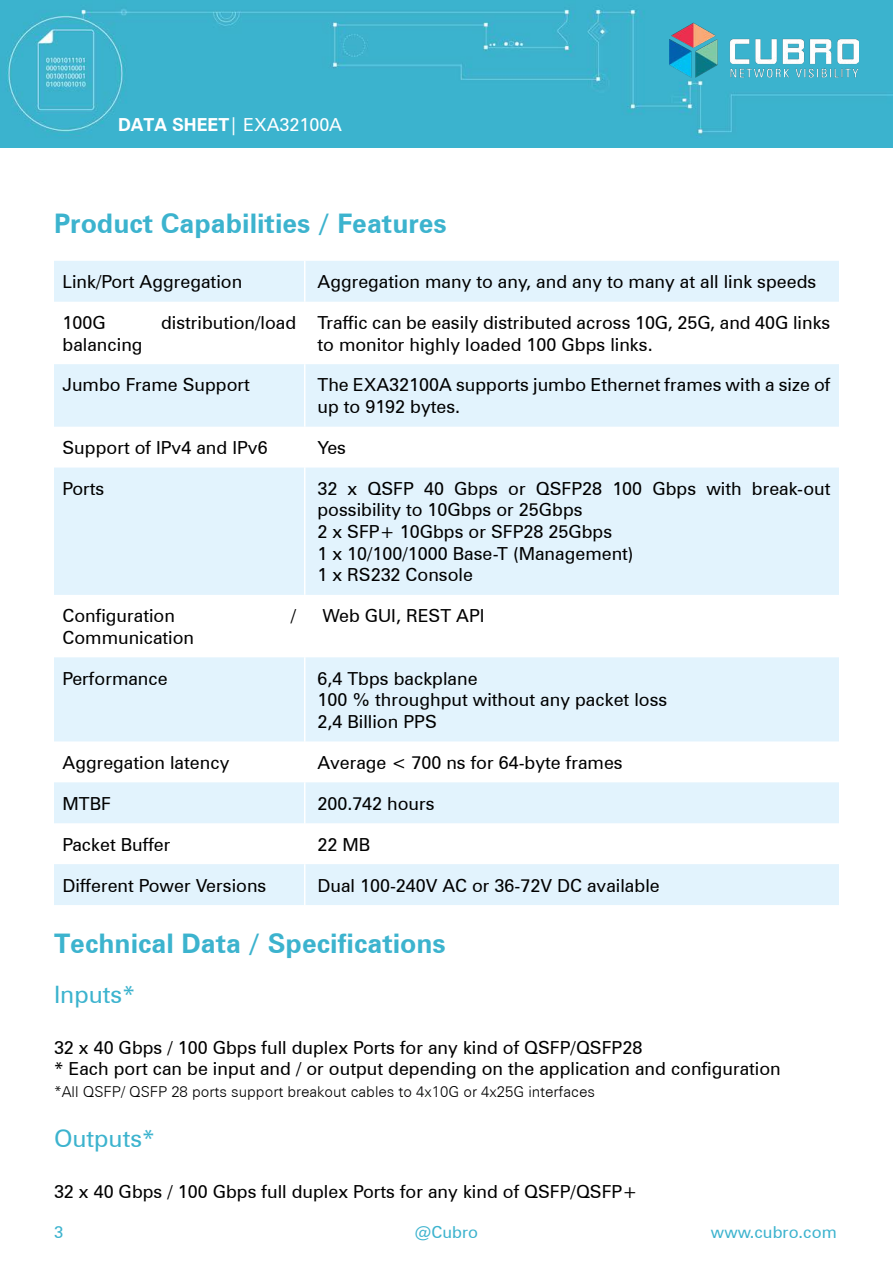
<style>
.page{position:relative;width:893px;height:1263px;background:#fff}
.page>*{position:absolute;margin:0;border:0;box-sizing:border-box;transform-origin:0 0}
.t1{font:700 27px "Zurich BT";color:#3cb3ce}
.t2{font:24px "Zurich BT";color:#3cb3ce}
.t3{font:18px/21.6px "Zurich BT";color:#000}
.t4{font:18px "Zurich BT";color:#fff}
.t5{font:16.5px "Zurich BT";color:#3cb3ce}
.t6{font:300 15px "Zurich BT";color:#000}
.s1{font-weight:700}
</style>
<div class="page">
<img style="left:0;top:0;width:893px;height:147px">
<img style="left:669px;top:17px;width:189px;height:65px">
<svg style="left:54px;top:261px;width:785px;height:644px;fill:#e2f3fd"></svg>
<hr style="left:304px;top:261px;width:1px;height:41px;background:#fff">
<hr style="left:304px;top:302px;width:1px;height:62px;background:#fff">
<hr style="left:304px;top:364px;width:1px;height:63px;background:#fff">
<hr style="left:304px;top:427px;width:1px;height:41px;background:#fff">
<hr style="left:304px;top:468px;width:1px;height:127px;background:#fff">
<hr style="left:304px;top:595px;width:1px;height:62px;background:#fff">
<hr style="left:304px;top:657px;width:1px;height:84px;background:#fff">
<hr style="left:304px;top:741px;width:1px;height:41px;background:#fff">
<hr style="left:304px;top:782px;width:1px;height:41px;background:#fff">
<hr style="left:304px;top:823px;width:1px;height:41px;background:#fff">
<hr style="left:304px;top:864px;width:1px;height:41px;background:#fff">
<p class="t4" style="left:118px;top:114px;width:226px"><span class="s1">DATA SHEET</span>| EXA32100A</p>
<h1 class="t1" style="left:54px;top:207px;width:394px">Product Capabilities / Features</h1>
<p class="t3" style="left:63px;top:271px;width:181px">Link/Port Aggregation</p>
<p class="t3" style="left:317px;top:271px;width:500px">Aggregation many to any, and any to many at all link speeds</p>
<p class="t3" style="left:63px;top:312px;width:45px">100G</p>
<p class="t3" style="left:161px;top:312px;width:137px">distribution/load</p>
<p class="t3" style="left:63px;top:333px;width:82px">balancing</p>
<p class="t3" style="left:317px;top:312px;width:514px">Traffic can be easily distributed across 10G, 25G, and 40G links to monitor highly loaded 100 Gbps links.</p>
<p class="t3" style="left:63px;top:374px;width:189px">Jumbo Frame Support</p>
<p class="t3" style="left:317px;top:374px;width:514px">The EXA32100A supports jumbo Ethernet frames with a size of up to 9192 bytes.</p>
<p class="t3" style="left:63px;top:437px;width:207px">Support of IPv4 and IPv6</p>
<p class="t3" style="left:317px;top:437px;width:30px">Yes</p>
<p class="t3" style="left:63px;top:477px;width:43px">Ports</p>
<p class="t3" style="left:317px;top:477px;width:514px">32 x QSFP 40 Gbps or QSFP28 100 Gbps with break-out possibility to 10Gbps or 25Gbps<br>2 x SFP+ 10Gbps or SFP28 25Gbps<br>1 x 10/100/1000 Base-T (Management)<br>1 x RS232 Console</p>
<p class="t3" style="left:63px;top:605px;width:114px">Configuration</p>
<p class="t3" style="left:291px;top:605px;width:7px">/</p>
<p class="t3" style="left:63px;top:626px;width:133px">Communication</p>
<p class="t3" style="left:322px;top:605px;width:164px">Web GUI, REST API</p>
<p class="t3" style="left:63px;top:667px;width:107px">Performance</p>
<p class="t3" style="left:317px;top:667px;width:351px">6,4 Tbps backplane<br>100 % throughput without any packet loss<br>2,4 Billion PPS</p>
<p class="t3" style="left:63px;top:751px;width:168px">Aggregation latency</p>
<p class="t3" style="left:317px;top:751px;width:307px">Average &lt; 700 ns for 64-byte frames</p>
<p class="t3" style="left:63px;top:792px;width:50px">MTBF</p>
<p class="t3" style="left:317px;top:792px;width:119px">200.742 hours</p>
<p class="t3" style="left:63px;top:833px;width:110px">Packet Buffer</p>
<p class="t3" style="left:317px;top:833px;width:54px">22 MB</p>
<p class="t3" style="left:63px;top:874px;width:205px">Different Power Versions</p>
<p class="t3" style="left:317px;top:874px;width:344px">Dual 100-240V AC or 36-72V DC available</p>
<h1 class="t1" style="left:54px;top:927px;width:393px">Technical Data / Specifications</h1>
<h2 class="t2" style="left:54px;top:980px;width:82px">Inputs*</h2>
<p class="t3" style="left:54px;top:1036px;width:728px">32 x 40 Gbps / 100 Gbps full duplex Ports for any kind of QSFP/QSFP28<br>* Each port can be input and / or output depending on the application and configuration</p>
<p class="t6" style="left:54px;top:1082px;width:542px">*All QSFP/ QSFP 28 ports support breakout cables to 4x10G or 4x25G interfaces</p>
<h2 class="t2" style="left:54px;top:1124px;width:102px">Outputs*</h2>
<p class="t3" style="left:54px;top:1180px;width:585px">32 x 40 Gbps / 100 Gbps full duplex Ports for any kind of QSFP/QSFP+</p>
<p class="t5" style="left:54px;top:1222px;width:11px">3</p>
<p class="t5" style="left:415px;top:1222px;width:65px">@Cubro</p>
<p class="t5" style="left:711px;top:1222px;width:127px">www.cubro.com</p>
</div>
